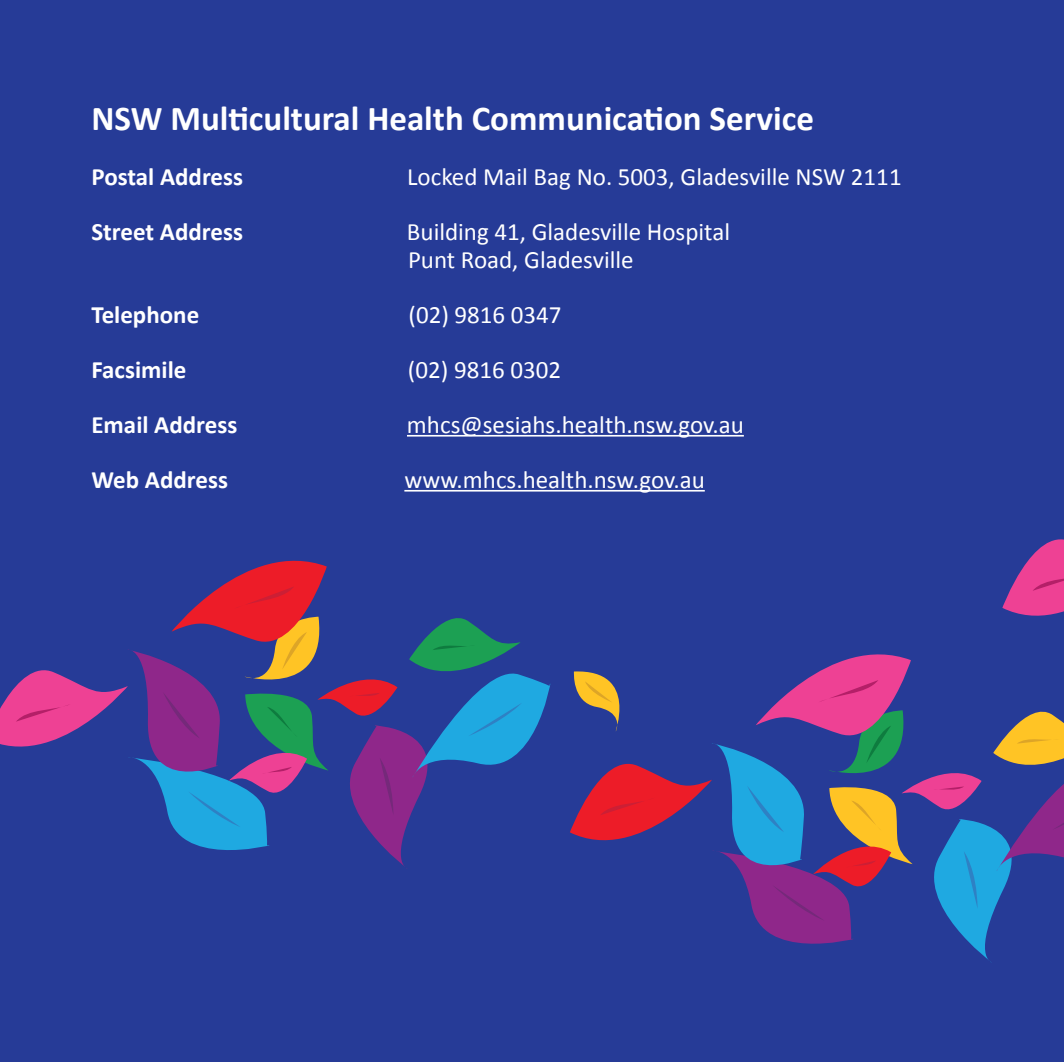
<style>
.page{position:relative;width:1064px;height:1062px;background:#263b97}
.page>*{position:absolute;margin:0;border:0;box-sizing:border-box;transform-origin:0 0}
.t1{font:700 35px "Calibri";color:#fff}
.t2{font:25px/27.5px "Calibri";color:#fff}
.t3{font:700 25px "Calibri";color:#fff}
</style>
<div class="page">
<svg style="left:0;top:560px;width:551px;height:309px"></svg>
<svg style="left:570px;top:539px;width:494px;height:424px"></svg>
<hr style="left:407px;top:435px;width:337px;height:2px;background:#fff">
<hr style="left:404px;top:490px;width:301px;height:2px;background:#fff">
<h1 class="t1" style="left:91px;top:96px;width:724px">NSW Multicultural Health Communication Service</h1>
<p class="t3" style="left:91px;top:161px;width:153px">Postal Address</p>
<p class="t2" style="left:407px;top:163px;width:496px">Locked Mail Bag No. 5003, Gladesville NSW 2111</p>
<p class="t3" style="left:91px;top:216px;width:153px">Street Address</p>
<p class="t2" style="left:407px;top:218px;width:325px">Building 41, Gladesville Hospital<br>Punt Road, Gladesville</p>
<p class="t3" style="left:91px;top:299px;width:109px">Telephone</p>
<p class="t2" style="left:408px;top:301px;width:155px">(02) 9816 0347</p>
<p class="t3" style="left:91px;top:354px;width:96px">Facsimile</p>
<p class="t2" style="left:408px;top:356px;width:155px">(02) 9816 0302</p>
<p class="t3" style="left:91px;top:409px;width:147px">Email Address</p>
<p class="t2" style="left:407px;top:411px;width:338px">mhcs@sesiahs.health.nsw.gov.au</p>
<p class="t3" style="left:91px;top:464px;width:138px">Web Address</p>
<p class="t2" style="left:404px;top:466px;width:302px">www.mhcs.health.nsw.gov.au</p>
</div>
